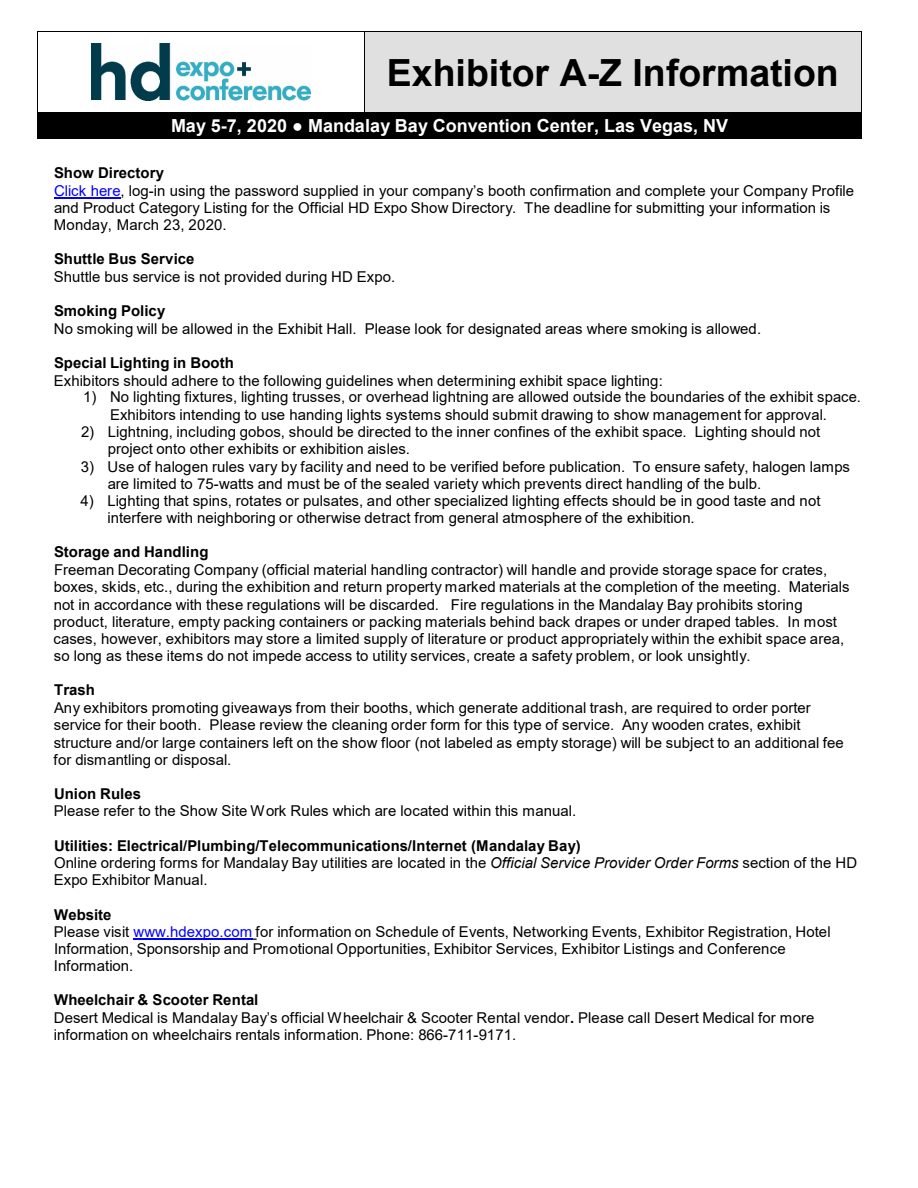
<style>
.page{position:relative;width:918px;height:1188px;background:#fff}
.page>*{position:absolute;margin:0;border:0;box-sizing:border-box;transform-origin:0 0}
.t1{font:700 37.5px "Arial";color:#000}
.t2{font:700 18px "Arial";color:#fff}
.t3{font:15px/17.2px "Arial";color:#000}
.t4{font:700 15px "Arial";letter-spacing:.005em;color:#000}
.s1{color:#00f}
.s2{font-style:italic}
.s3{font-weight:700}
</style>
<div class="page">
<hr style="left:54px;top:197px;width:67px;height:2px;background:#00f">
<hr style="left:134px;top:939px;width:119px;height:1px;background:#00f">
<div style="left:365px;top:32px;width:496px;height:80px;background:#e0e0e0"></div>
<hr style="left:38px;top:31px;width:326px;height:1px;background:#000">
<hr style="left:365px;top:31px;width:496px;height:1px;background:#000">
<hr style="left:37px;top:32px;width:1px;height:80px;background:#000">
<hr style="left:364px;top:32px;width:1px;height:80px;background:#000">
<hr style="left:861px;top:32px;width:1px;height:80px;background:#000">
<div style="left:38px;top:113px;width:823px;height:25px;background:#000"></div>
<hr style="left:38px;top:112px;width:326px;height:1px;background:#000">
<hr style="left:365px;top:112px;width:496px;height:1px;background:#000">
<svg style="left:37px;top:112px;width:1px;height:27px"></svg>
<hr style="left:38px;top:138px;width:823px;height:1px;background:#000">
<svg style="left:861px;top:112px;width:1px;height:27px"></svg>
<img style="left:92px;top:44px;width:219px;height:56px">
<p class="t1" style="left:387px;top:46px;width:454px">Exhibitor A-Z Information</p>
<p class="t2" style="left:171px;top:113px;width:559px">May 5-7, 2020 ● Mandalay Bay Convention Center, Las Vegas, NV</p>
<p class="t4" style="left:54px;top:163px;width:112px">Show Directory</p>
<p class="t3" style="left:54px;top:182px;width:802px"><span class="s1">Click here</span>, log-in using the password supplied in your company’s booth confirmation and complete your Company Profile and Product Category Listing for the Official HD Expo Show Directory. The deadline for submitting your information is<br>Monday, March 23, 2020.</p>
<p class="t4" style="left:54px;top:248px;width:142px">Shuttle Bus Service</p>
<p class="t3" style="left:54px;top:268px;width:343px">Shuttle bus service is not provided during HD Expo.</p>
<p class="t4" style="left:54px;top:300px;width:113px">Smoking Policy</p>
<p class="t3" style="left:54px;top:320px;width:709px">No smoking will be allowed in the Exhibit Hall. Please look for designated areas where smoking is allowed.</p>
<p class="t4" style="left:54px;top:352px;width:182px">Special Lighting in Booth</p>
<p class="t3" style="left:54px;top:372px;width:610px">Exhibitors should adhere to the following guidelines when determining exhibit space lighting:</p>
<p class="t3" style="left:83px;top:389px;width:779px">1) No lighting fixtures, lighting trusses, or overhead lightning are allowed outside the boundaries of the exhibit space.</p>
<p class="t3" style="left:110px;top:406px;width:718px">Exhibitors intending to use handing lights systems should submit drawing to show management for approval.</p>
<p class="t3" style="left:108px;top:423px;width:714px;text-indent:-27px">2) Lightning, including gobos, should be directed to the inner confines of the exhibit space. Lighting should not project onto other exhibits or exhibition aisles.</p>
<p class="t3" style="left:108px;top:458px;width:744px;text-indent:-27px">3) Use of halogen rules vary by facility and need to be verified before publication. To ensure safety, halogen lamps are limited to 75-watts and must be of the sealed variety which prevents direct handling of the bulb.</p>
<p class="t3" style="left:108px;top:492px;width:714px;text-indent:-27px">4) Lighting that spins, rotates or pulsates, and other specialized lighting effects should be in good taste and not interfere with neighboring or otherwise detract from general atmosphere of the exhibition.</p>
<p class="t4" style="left:54px;top:542px;width:156px">Storage and Handling</p>
<p class="t3" style="left:54px;top:561px;width:798px">Freeman Decorating Company (official material handling contractor) will handle and provide storage space for crates, boxes, skids, etc., during the exhibition and return property marked materials at the completion of the meeting. Materials not in accordance with these regulations will be discarded. Fire regulations in the Mandalay Bay prohibits storing product, literature, empty packing containers or packing materials behind back drapes or under draped tables. In most cases, however, exhibitors may store a limited supply of literature or product appropriately within the exhibit space area, so long as these items do not impede access to utility services, create a safety problem, or look unsightly.</p>
<p class="t4" style="left:54px;top:679px;width:42px">Trash</p>
<p class="t3" style="left:54px;top:699px;width:792px">Any exhibitors promoting giveaways from their booths, which generate additional trash, are required to order porter service for their booth. Please review the cleaning order form for this type of service. Any wooden crates, exhibit structure and/or large containers left on the show floor (not labeled as empty storage) will be subject to an additional fee for dismantling or disposal.</p>
<p class="t4" style="left:54px;top:783px;width:89px">Union Rules</p>
<p class="t3" style="left:54px;top:802px;width:524px">Please refer to the Show Site Work Rules which are located within this manual.</p>
<p class="t4" style="left:54px;top:835px;width:528px">Utilities: Electrical/Plumbing/Telecommunications/Internet (Mandalay Bay)</p>
<p class="t3" style="left:54px;top:854px;width:805px">Online ordering forms for Mandalay Bay utilities are located in the <span class="s2">Official Service Provider Order Forms</span> section of the HD<br>Expo Exhibitor Manual.</p>
<p class="t4" style="left:54px;top:904px;width:59px">Website</p>
<p class="t3" style="left:54px;top:923px;width:779px">Please visit <span class="s1">www.hdexpo.com</span> for information on Schedule of Events, Networking Events, Exhibitor Registration, Hotel<br>Information, Sponsorship and Promotional Opportunities, Exhibitor Services, Exhibitor Listings and Conference<br>Information.</p>
<p class="t4" style="left:54px;top:989px;width:206px">Wheelchair &amp; Scooter Rental</p>
<p class="t3" style="left:54px;top:1008px;width:762px;line-height:17.7px">Desert Medical is Mandalay Bay’s official Wheelchair &amp; Scooter Rental vendor<span class="s3">.</span> Please call Desert Medical for more information on wheelchairs rentals information. Phone: 866-711-9171.</p>
</div>
